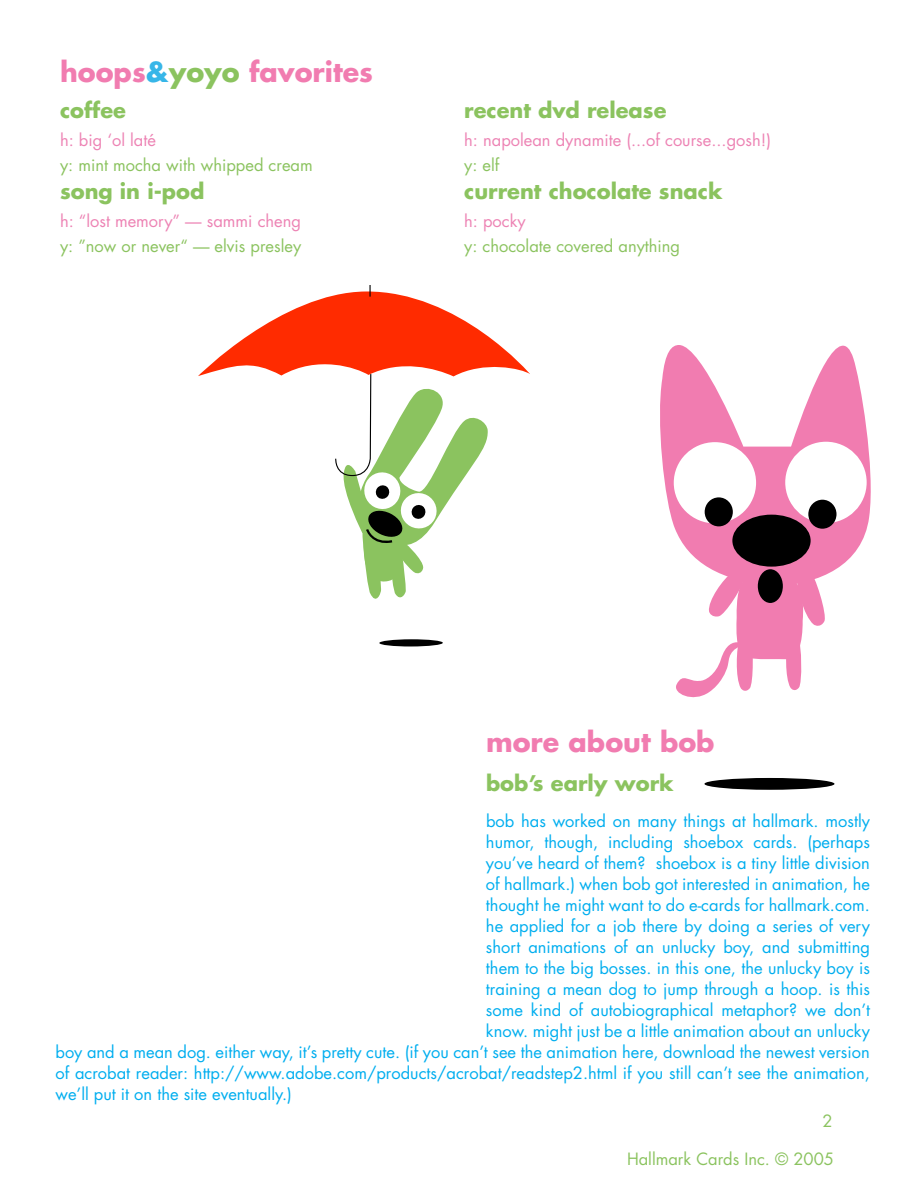
<style>
.page{position:relative;width:918px;height:1188px;background:#fff}
.page>*{position:absolute;margin:0;border:0;box-sizing:border-box;transform-origin:0 0}
.t1{font:700 27px "Futura";color:#f17cb0}
.t2{font:700 21px "Futura";color:#8bc35f}
.t3{font:16.5px "Futura";color:#00aeef}
.t4{font:16.5px "Futura";color:#8bc35f}
.t5{font:16.5px "Futura";color:#ed83b4}
.s1{color:#37b6e8}
.s2{color:#8bc35f}
</style>
<div class="page">
<div style="left:379px;top:639px;width:64px;height:8px;background:#000;border-radius:50%"></div>
<svg style="left:198px;top:285px;width:332px;height:314px"></svg>
<div style="left:704px;top:778px;width:131px;height:12px;background:#000;border-radius:50%"></div>
<svg style="left:660px;top:345px;width:211px;height:229px;fill:#f17cb0"></svg>
<div style="left:674px;top:442px;width:82px;height:81px;background:#fff;border-radius:50%"></div>
<div style="left:732px;top:515px;width:79px;height:52px;background:#000;border-radius:50%"></div>
<div style="left:785px;top:442px;width:82px;height:81px;background:#fff;border-radius:50%"></div>
<div style="left:705px;top:497px;width:28px;height:29px;background:#000;border-radius:50%"></div>
<div style="left:808px;top:500px;width:29px;height:29px;background:#000;border-radius:50%"></div>
<svg style="left:672px;top:563px;width:156px;height:135px"></svg>
<div style="left:758px;top:569px;width:25px;height:34px;background:#000;border-radius:50%"></div>
<h1 class="t1" style="left:60px;top:53px;width:315px">hoops<span class="s1">&amp;</span><span class="s2">yoyo</span> favorites</h1>
<p class="t2" style="left:60px;top:96px;width:67px">coffee</p>
<p class="t2" style="left:464px;top:96px;width:204px">recent dvd release</p>
<p class="t5" style="left:60px;top:128px;width:98px">h: big ‘ol laté</p>
<p class="t5" style="left:464px;top:128px;width:308px">h: napolean dynamite (...of course...gosh!)</p>
<p class="t4" style="left:60px;top:153px;width:254px">y: mint mocha with whipped cream</p>
<p class="t4" style="left:464px;top:153px;width:37px">y: elf</p>
<p class="t2" style="left:60px;top:177px;width:146px">song in i-pod</p>
<p class="t2" style="left:464px;top:177px;width:260px">current chocolate snack</p>
<p class="t5" style="left:60px;top:210px;width:243px">h: “lost memory” — sammi cheng</p>
<p class="t5" style="left:464px;top:210px;width:63px">h: pocky</p>
<p class="t4" style="left:60px;top:234px;width:243px">y: ”now or never“ — elvis presley</p>
<p class="t4" style="left:464px;top:234px;width:217px">y: chocolate covered anything</p>
<h1 class="t1" style="left:486px;top:723px;width:230px">more about bob</h1>
<p class="t2" style="left:486px;top:769px;width:189px">bob’s early work</p>
<p class="t3" style="left:486px;top:810px;width:386px">bob has worked on many things at hallmark. mostly</p>
<p class="t3" style="left:486px;top:831px;width:386px">humor, though, including shoebox cards. (perhaps</p>
<p class="t3" style="left:486px;top:852px;width:385px">you’ve heard of them? shoebox is a tiny little division</p>
<p class="t3" style="left:486px;top:873px;width:385px">of hallmark.) when bob got interested in animation, he</p>
<p class="t3" style="left:486px;top:894px;width:385px">thought he might want to do e-cards for hallmark.com.</p>
<p class="t3" style="left:486px;top:915px;width:385px">he applied for a job there by doing a series of very</p>
<p class="t3" style="left:486px;top:936px;width:386px">short animations of an unlucky boy, and submitting</p>
<p class="t3" style="left:486px;top:957px;width:385px">them to the big bosses. in this one, the unlucky boy is</p>
<p class="t3" style="left:486px;top:978px;width:385px">training a mean dog to jump through a hoop. is this</p>
<p class="t3" style="left:486px;top:999px;width:386px">some kind of autobiographical metaphor? we don’t</p>
<p class="t3" style="left:486px;top:1020px;width:385px">know. might just be a little animation about an unlucky</p>
<p class="t3" style="left:55px;top:1041px;width:816px">boy and a mean dog. either way, it’s pretty cute. (if you can’t see the animation here, download the newest version</p>
<p class="t3" style="left:55px;top:1062px;width:816px">of acrobat reader: http://www.adobe.com/products/acrobat/readstep2.html if you still can’t see the animation,</p>
<p class="t3" style="left:55px;top:1083px;width:238px">we’ll put it on the site eventually.)</p>
<p class="t4" style="left:822px;top:1110px;width:12px">2</p>
<p class="t4" style="left:627px;top:1147px;width:209px">Hallmark Cards Inc. © 2005</p>
</div>
